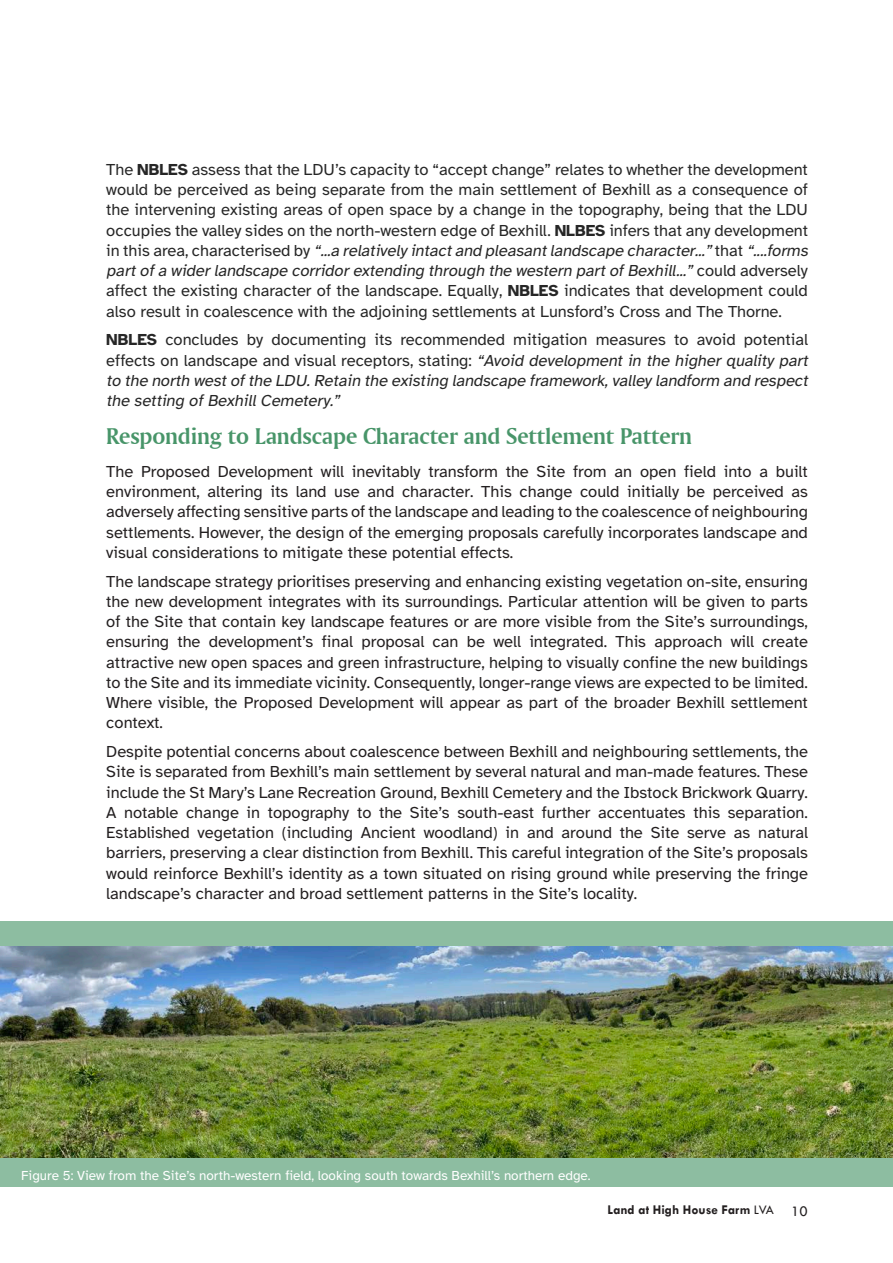
<style>
.page{position:relative;width:893px;height:1263px;background:#fff}
.page>*{position:absolute;margin:0;border:0;box-sizing:border-box;transform-origin:0 0}
.t1{font:24px "Amerigo BT Bold A";letter-spacing:-.01em;color:#489569}
.t2{font:16.5px/20.2px "Atkinson Hyperlegible";color:#231f20;text-align:justify}
.t3{font:16.5px/20.2px "Atkinson Hyperlegible";color:#262626}
.t4{font:italic 16.5px/20.2px "Atkinson Hyperlegible";color:#262626}
.t5{font:13.5px "Atkinson Hyperlegible";color:#fff}
.t6{font:700 13.5px "Tw Cen";color:#231f20}
.s1{font-weight:700}
.s2{font-style:italic}
.s3{font-weight:700;font-style:normal}
.s4{font-style:normal}
.s5{font-weight:400}
.s6{font-weight:400;font-size:15px}
</style>
<div class="page">
<div style="left:0;top:921px;width:893px;height:265px;background:#8dbda1"></div>
<img style="left:0;top:946px;width:893px;height:212px">
<p class="t3" style="left:106px;top:160px;width:706px">The <span class="s1">NBLES</span> assess that the LDU’s capacity to “accept change” relates to whether the development would be perceived as being separate from the main settlement of Bexhill as a consequence of the intervening existing areas of open space by a change in the topography, being that the LDU occupies the valley sides on the north-western edge of Bexhill. <span class="s1">NLBES</span> infers that any development i n t h i s a re a , c h a ra c t e r i s e d by <span class="s2">“...a relatively intactand pleasantlandscape character...”</span> t h a t <span class="s2">“....forms partofa widerlandscape corridorextending through the western partofBexhill...”</span> c o u l d a d v e r s e l y affect the existing character of the landscape. Equally, <span class="s1">NBLES</span> indicates that development could also result in coalescence with the adjoining settlements at Lunsford’s Cross and The Thorne.</p>
<p class="t4" style="left:106px;top:330px;width:706px"><span class="s3">NBLES</span> <span class="s4">concludes by documenting its recommended mitigation measures to avoid potential effects on landscape and visual receptors, stating:</span> “Avoid development in the higher quality part to the north westofthe LDU.Retain the existing landscape framework,valley landform and respect the setting of Bexhill Cemetery.”</p>
<h1 class="t1" style="left:106px;top:421px;width:587px">Responding to Landscape Character and Settlement Pattern</h1>
<p class="t2" style="left:106px;top:462px;width:703px">The Proposed Development will inevitably transform the Site from an open field into a built environment, altering its land use and character. This change could initially be perceived as adversely affecting sensitive parts of the landscape and leading to the coalescence of neighbouring settlements. However, the design of the emerging proposals carefully incorporates landscape and visual considerations to mitigate these potential effects.</p>
<p class="t2" style="left:106px;top:571px;width:703px">The landscape strategy prioritises preserving and enhancing existing vegetation on-site, ensuring the new development integrates with its surroundings. Particular attention will be given to parts of the Site that contain key landscape features or are more visible from the Site’s surroundings, ensuring the development’s final proposal can be well integrated. This approach will create attractive new open spaces and green infrastructure, helping to visually confine the new buildings to the Site and its immediate vicinity. Consequently, longer-range views are expected to be limited.<br>Where visible, the Proposed Development will appear as part of the broader Bexhill settlement context.</p>
<p class="t2" style="left:106px;top:742px;width:703px">Despite potential concerns about coalescence between Bexhill and neighbouring settlements, the Site is separated from Bexhill’s main settlement by several natural and man-made features. These include the St Mary’s Lane Recreation Ground, Bexhill Cemetery and the Ibstock Brickwork Quarry.<br>A notable change in topography to the Site’s south-east further accentuates this separation.<br>Established vegetation (including Ancient woodland) in and around the Site serve as natural barriers, preserving a clear distinction from Bexhill. This careful integration of the Site’s proposals would reinforce Bexhill’s identity as a town situated on rising ground while preserving the fringe landscape’s character and broad settlement patterns in the Site’s locality.</p>
<p class="t5" style="left:21px;top:1168px;width:571px">Figure 5: View from the Site’s north-western field, looking south towards Bexhill’s northern edge.</p>
<p class="t6" style="left:608px;top:1202px;width:202px">Land at High House Farm <span class="s5">LVA</span> <span class="s6">10</span></p>
</div>
